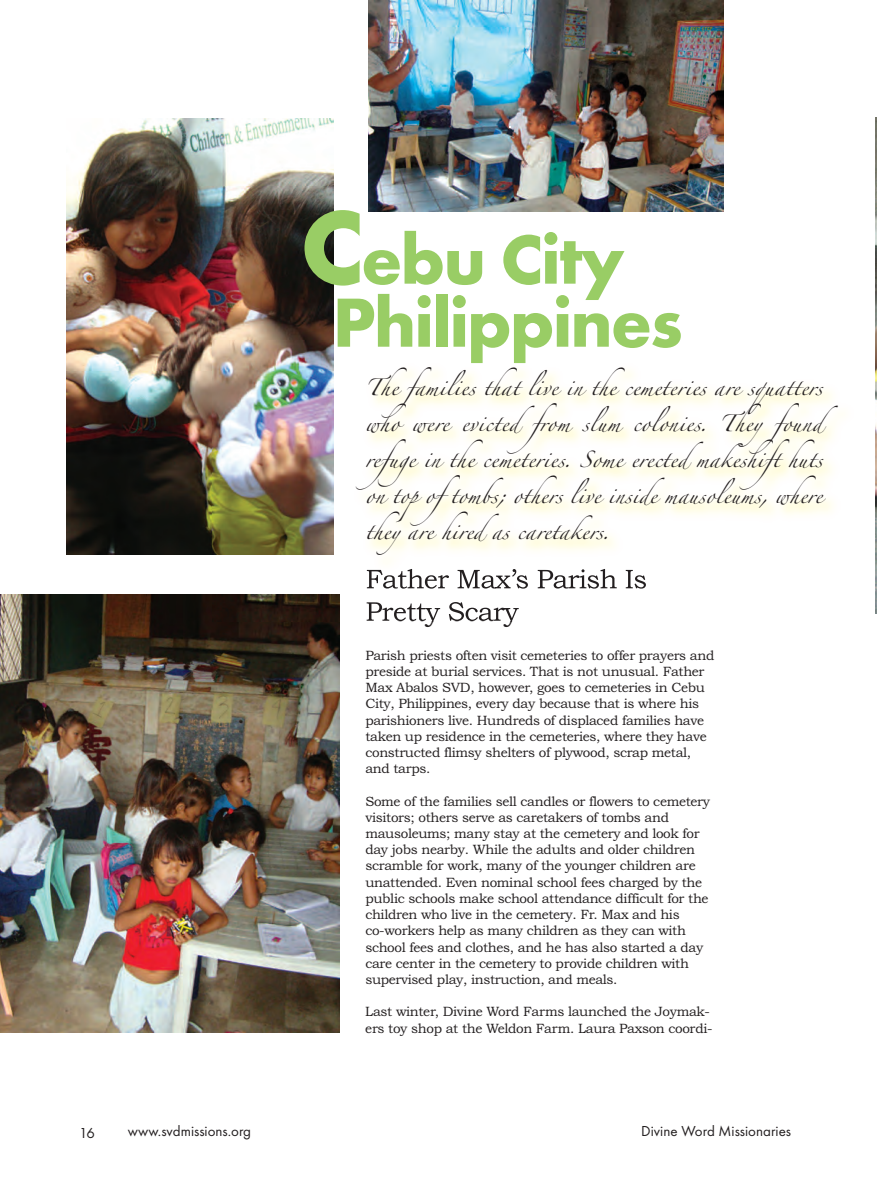
<style>
.page{position:relative;width:877px;height:1188px;background:#fff}
.page>*{position:absolute;margin:0;border:0;box-sizing:border-box;transform-origin:0 0}
.t1{font:700 72px/63px "Futura T";letter-spacing:-.025em;color:#99cd65}
.t2{font:15px "Zapfino";letter-spacing:.015em;color:#231f20}
.t3{font:15px "Futura T";color:#231f20}
.t4{font:13.5px/16.2px "Bookman Old Style";letter-spacing:-.025em;color:#231f20}
.s1{font-size:108px}
</style>
<div class="page">
<img style="left:66px;top:118px;width:268px;height:436px">
<img style="left:0;top:594px;width:340px;height:437px">
<img style="left:368px;top:0;width:356px;height:212px">
<img style="left:213px;top:371px;width:664px;height:250px">
<img style="left:213px;top:340px;width:121px;height:214px">
<img style="left:367px;top:568px;width:78px;height:20px">
<img style="left:367px;top:602px;width:94px;height:19px">
<img style="left:213px;top:594px;width:127px;height:27px">
<img style="left:875px;top:117px;width:2px;height:496px">
<h1 class="t1" style="left:333px;top:227px;width:351px;text-indent:-32px"><span class="s1">C</span>ebu City<br>Philippines</h1>
<p class="t2" style="left:365px;top:380px;width:458px">The families that live in the cemeteries are squatters</p>
<p class="t2" style="left:365px;top:416px;width:474px">who were evictedfrom slum colonies. Theyfound</p>
<p class="t2" style="left:365px;top:452px;width:458px">refuge in the cemeteries. Some erectedmakeshift huts</p>
<p class="t2" style="left:365px;top:488px;width:458px">on topoftombs; others live inside mausoleums, where</p>
<p class="t2" style="left:365px;top:524px;width:246px">theyare hiredas caretakers.</p>
<p class="t4" style="left:365px;top:646px;width:350px">Parish priests often visit cemeteries to offer prayers and preside at burial services. That is not unusual. Father Max Abalos SVD, however, goes to cemeteries in Cebu City, Philippines, every day because that is where his parishioners live. Hundreds of displaced families have taken up residence in the cemeteries, where they have constructed flimsy shelters of plywood, scrap metal, and tarps.</p>
<p class="t4" style="left:365px;top:792px;width:346px">Some of the families sell candles or flowers to cemetery visitors; others serve as caretakers of tombs and mausoleums; many stay at the cemetery and look for day jobs nearby. While the adults and older children scramble for work, many of the younger children are unattended. Even nominal school fees charged by the public schools make school attendance difficult for the children who live in the cemetery. Fr. Max and his co-workers help as many children as they can with school fees and clothes, and he has also started a day care center in the cemetery to provide children with supervised play, instruction, and meals.</p>
<p class="t4" style="left:365px;top:1003px;width:349px">Last winter, Divine Word Farms launched the Joymak&shy;ers toy shop at the Weldon Farm. Laura Paxson coordi-</p>
<p class="t3" style="left:79px;top:1123px;width:17px">16</p>
<p class="t3" style="left:128px;top:1121px;width:125px">www.svdmissions.org</p>
<p class="t3" style="left:641px;top:1121px;width:151px">Divine Word Missionaries</p>
</div>
